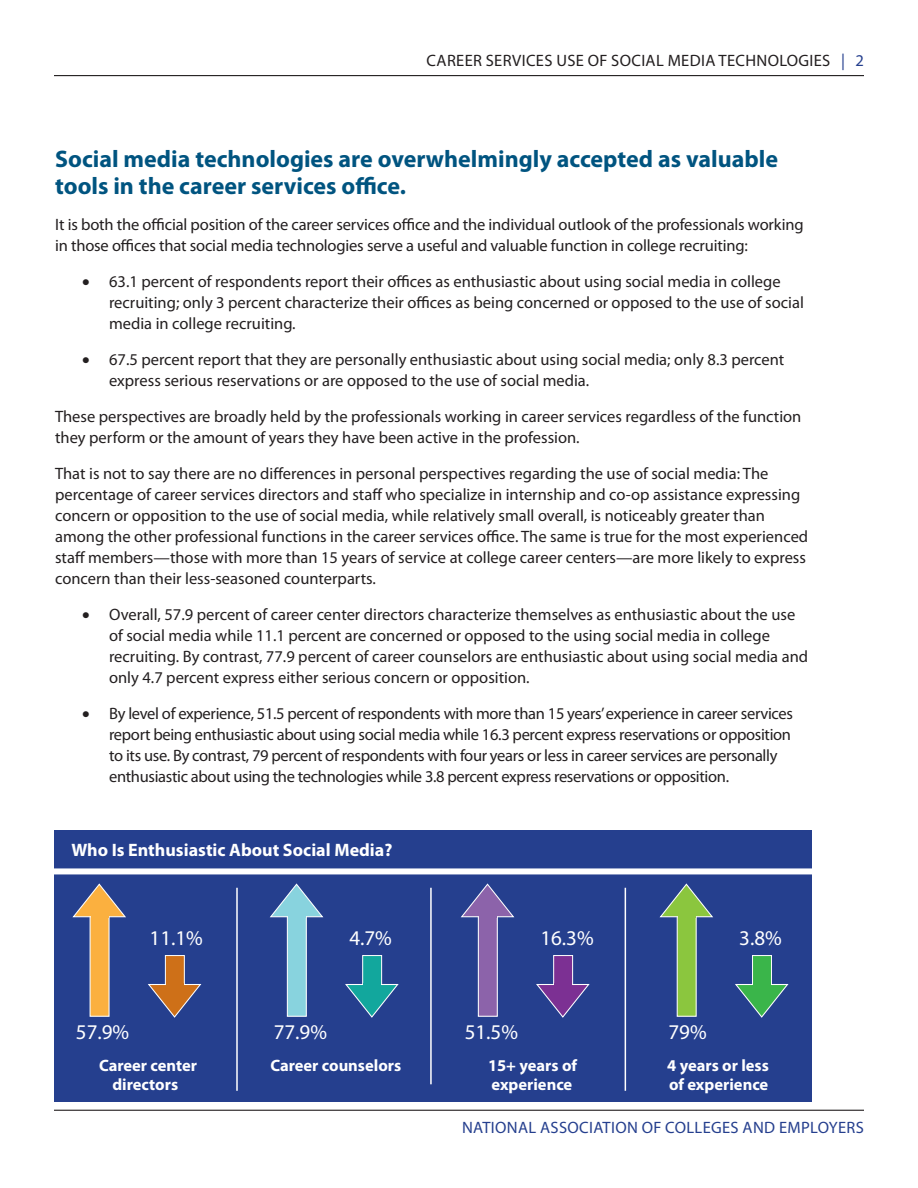
<style>
.page{position:relative;width:918px;height:1188px;background:#fff}
.page>*{position:absolute;margin:0;border:0;box-sizing:border-box;transform-origin:0 0}
.Heading_2{font:700 24px/27.6px "Myriad Pro";color:#005480}
.t1{font:21px "Myriad Pro";color:#fff}
.t2{font:700 18px "Myriad Pro";color:#fff}
.List_Paragraph{font:16.5px/21px "Myriad Pro";color:#231f20}
.List_Paragraph-2{font:16.5px/21px "Myriad Pro";letter-spacing:-.02em;color:#231f20}
.t3{font:700 16.5px "Myriad Pro";color:#fff}
.List_Paragraph-3{font:16.5px "Myriad Pro";letter-spacing:.02em;color:#231f20}
.t4{font:16.5px "Myriad Pro";letter-spacing:.02em;color:#253f8e}
.s1{color:#253f8e}
</style>
<div class="page">
<hr style="left:54px;top:75px;width:810px;height:1px;background:#231f20">
<hr style="left:54px;top:1110px;width:810px;height:1px;background:#231f20">
<div style="left:54px;top:830px;width:757px;height:272px;background:#253f8e"></div>
<div style="left:90px;top:911px;width:20px;height:106px;background:#fbb03f"></div>
<svg style="left:72px;top:883px;width:54px;height:35px"></svg>
<div style="left:165px;top:955px;width:20px;height:35px;background:#ce7018;border:1px solid #fff"></div>
<svg style="left:148px;top:983px;width:54px;height:35px"></svg>
<hr style="left:166px;top:983px;width:18px;height:3px;background:#ce7018">
<div style="left:287px;top:911px;width:20px;height:106px;background:#88d3de;border:1px solid #fff"></div>
<svg style="left:269px;top:883px;width:55px;height:35px"></svg>
<div style="left:362px;top:955px;width:20px;height:35px;background:#12a79d;border:1px solid #fff"></div>
<svg style="left:345px;top:983px;width:54px;height:35px"></svg>
<hr style="left:363px;top:983px;width:18px;height:3px;background:#12a79d">
<div style="left:478px;top:911px;width:20px;height:106px;background:#8c63aa;border:1px solid #fff"></div>
<svg style="left:460px;top:883px;width:55px;height:35px"></svg>
<div style="left:553px;top:955px;width:20px;height:35px;background:#7c3093;border:1px solid #fff"></div>
<svg style="left:536px;top:983px;width:54px;height:35px"></svg>
<hr style="left:554px;top:983px;width:18px;height:3px;background:#7c3093">
<div style="left:677px;top:911px;width:20px;height:106px;background:#8bc63e;border:1px solid #fff"></div>
<svg style="left:659px;top:883px;width:54px;height:35px"></svg>
<div style="left:752px;top:955px;width:20px;height:35px;background:#3ab54a;border:1px solid #fff"></div>
<svg style="left:735px;top:983px;width:54px;height:35px"></svg>
<hr style="left:753px;top:983px;width:18px;height:3px;background:#3ab54a">
<div style="left:44px;top:868px;width:776px;height:6px;background:#fff"></div>
<hr style="left:236px;top:888px;width:2px;height:203px;background:#fff">
<hr style="left:430px;top:888px;width:2px;height:196px;background:#fff">
<hr style="left:625px;top:888px;width:1px;height:203px;background:#fff">
<p class="List_Paragraph-3" style="left:427px;top:51px;width:439px">CAREER SERVICES USE OF SOCIAL MEDIA TECHNOLOGIES <span class="s1">| 2</span></p>
<p class="Heading_2" style="left:55px;top:144px;width:725px">Social media technologies are overwhelmingly accepted as valuable tools in the career services office.</p>
<p class="List_Paragraph" style="left:55px;top:214px;width:750px">It is both the official position of the career services office and the individual outlook of the professionals working in those offices that social media technologies serve a useful and valuable function in college recruiting:</p>
<p class="List_Paragraph" style="left:109px;top:271px;width:696px;text-indent:-27px">• 63.1 percent of respondents report their offices as enthusiastic about using social media in college recruiting; only 3 percent characterize their offices as being concerned or opposed to the use of social media in college recruiting.</p>
<p class="List_Paragraph" style="left:109px;top:349px;width:677px;text-indent:-27px">• 67.5 percent report that they are personally enthusiastic about using social media; only 8.3 percent express serious reservations or are opposed to the use of social media.</p>
<p class="List_Paragraph" style="left:55px;top:406px;width:748px">These perspectives are broadly held by the professionals working in career services regardless of the function they perform or the amount of years they have been active in the profession.</p>
<p class="List_Paragraph" style="left:55px;top:463px;width:755px">That is not to say there are no differences in personal perspectives regarding the use of social media: The percentage of career services directors and staff who specialize in internship and co-op assistance expressing concern or opposition to the use of social media, while relatively small overall, is noticeably greater than among the other professional functions in the career services office. The same is true for the most experienced staff members—those with more than 15 years of service at college career centers—are more likely to express concern than their less-seasoned counterparts.</p>
<p class="List_Paragraph" style="left:109px;top:604px;width:701px;text-indent:-27px">• Overall, 57.9 percent of career center directors characterize themselves as enthusiastic about the use of social media while 11.1 percent are concerned or opposed to the using social media in college recruiting. By contrast, 77.9 percent of career counselors are enthusiastic about using social media and only 4.7 percent express either serious concern or opposition.</p>
<p class="List_Paragraph-2" style="left:109px;top:703px;width:685px;text-indent:-27px">• By level of experience, 51.5 percent of respondents with more than 15 years’ experience in career services report being enthusiastic about using social media while 16.3 percent express reservations or opposition to its use. By contrast, 79 percent of respondents with four years or less in career services are personally enthusiastic about using the technologies while 3.8 percent express reservations or opposition.</p>
<p class="t2" style="left:71px;top:838px;width:323px">Who Is Enthusiastic About Social Media?</p>
<p class="t1" style="left:150px;top:925px;width:55px">11.1%</p>
<p class="t1" style="left:349px;top:925px;width:44px">4.7%</p>
<p class="t1" style="left:540px;top:925px;width:55px">16.3%</p>
<p class="t1" style="left:739px;top:925px;width:44px">3.8%</p>
<p class="t1" style="left:76px;top:1019px;width:55px">57.9%</p>
<p class="t1" style="left:274px;top:1019px;width:55px">77.9%</p>
<p class="t1" style="left:465px;top:1019px;width:55px">51.5%</p>
<p class="t1" style="left:668px;top:1019px;width:40px">79%</p>
<p class="t3" style="left:99px;top:1055px;width:100px">Career center</p>
<p class="t3" style="left:270px;top:1055px;width:132px">Career counselors</p>
<p class="t3" style="left:488px;top:1055px;width:91px">15+ years of</p>
<p class="t3" style="left:667px;top:1055px;width:103px">4 years or less</p>
<p class="t3" style="left:112px;top:1074px;width:67px">directors</p>
<p class="t3" style="left:491px;top:1074px;width:82px">experience</p>
<p class="t3" style="left:669px;top:1074px;width:101px">of experience</p>
<p class="t4" style="left:462px;top:1118px;width:403px">NATIONAL ASSOCIATION OF COLLEGES AND EMPLOYERS</p>
</div>
